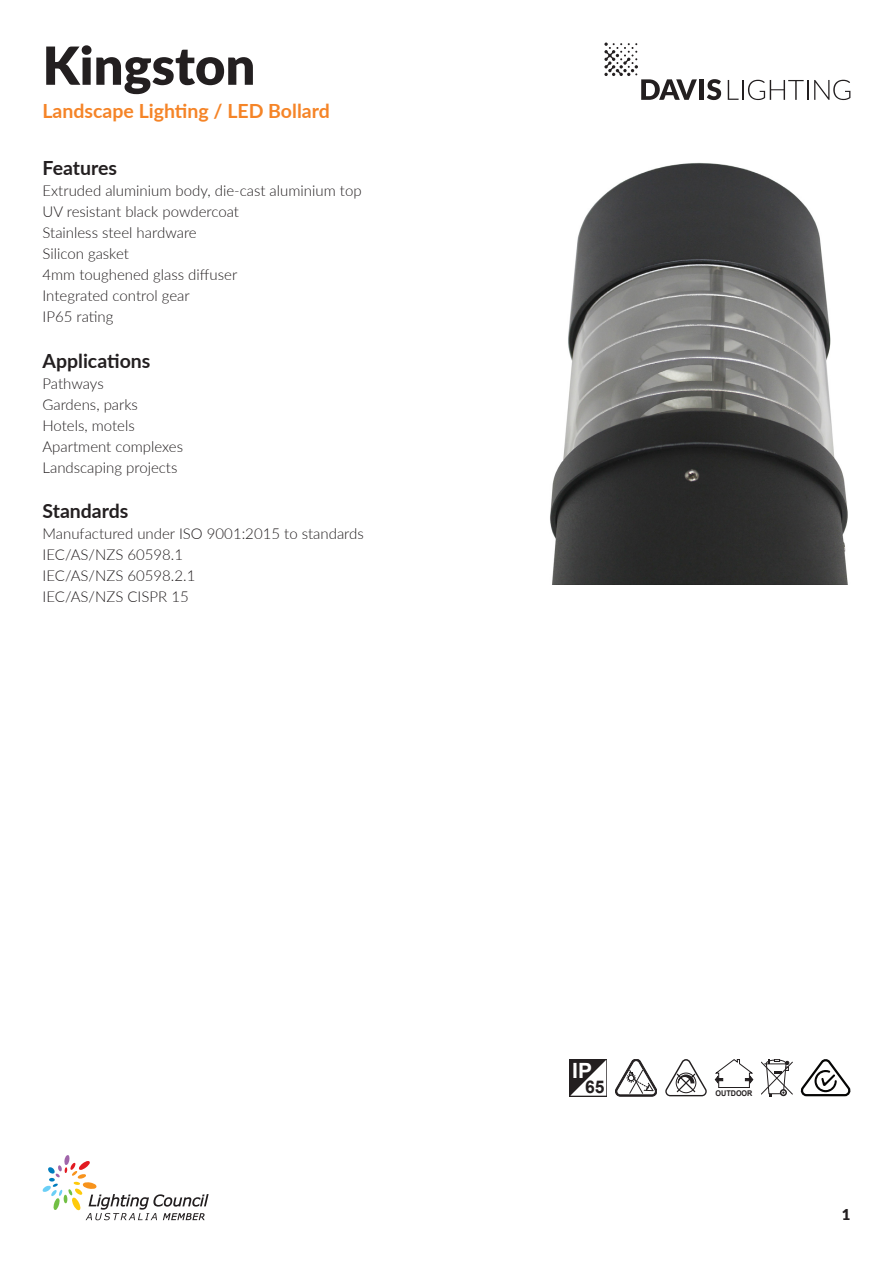
<style>
.page{position:relative;width:893px;height:1263px;background:#fff}
.page>*{position:absolute;margin:0;border:0;box-sizing:border-box;transform-origin:0 0}
.t1{font:900 52.5px "Lato";color:#231f20}
.t2{font:700 21px "Arial";color:#fff}
.t3{font:700 19.5px "Lato";color:#231f20}
.t4{font:700 19.5px "Lato";color:#f58427}
.t5{font:700 17.55px "Arial";color:#231f20}
.t6{font:300 15px "Lato";color:#231f20}
.t7{font:900 15px "Lato";color:#231f20}
.t8{font:700 7.8px "Arial";color:#231f20;scale:.92 1}
</style>
<div class="page">
<div style="left:699px;top:79px;width:5px;height:21px;background:#231f20"></div>
<svg style="left:707px;top:79px;width:14px;height:21px"></svg>
<svg style="left:728px;top:80px;width:11px;height:20px"></svg>
<hr style="left:742px;top:80px;width:2px;height:20px;background:#231f20">
<svg style="left:748px;top:80px;width:60px;height:20px"></svg>
<svg style="left:814px;top:80px;width:36px;height:20px"></svg>
<svg style="left:604px;top:43px;width:93px;height:57px"></svg>
<svg style="left:43px;top:1155px;width:166px;height:65px"></svg>
<img style="left:550px;top:162px;width:298px;height:423px">
<svg style="left:761px;top:1059px;width:31px;height:37px"></svg>
<svg style="left:715px;top:1059px;width:38px;height:29px"></svg>
<svg style="left:570px;top:1059px;width:37px;height:37px"></svg>
<svg style="left:570px;top:1060px;width:36px;height:36px"></svg>
<svg style="left:801px;top:1059px;width:49px;height:37px"></svg>
<svg style="left:665px;top:1059px;width:42px;height:37px"></svg>
<svg style="left:615px;top:1059px;width:42px;height:37px"></svg>
<p class="t1" style="left:43px;top:26px;width:214px">Kingston</p>
<p class="t4" style="left:43px;top:97px;width:289px">Landscape Lighting / LED Bollard</p>
<p class="t3" style="left:43px;top:154px;width:76px">Features</p>
<p class="t6" style="left:43px;top:180px;width:321px">Extruded aluminium body, die-cast aluminium top</p>
<p class="t6" style="left:43px;top:201px;width:198px">UV resistant black powdercoat</p>
<p class="t6" style="left:43px;top:222px;width:156px">Stainless steel hardware</p>
<p class="t6" style="left:43px;top:243px;width:88px">Silicon gasket</p>
<p class="t6" style="left:43px;top:264px;width:196px">4mm toughened glass diffuser</p>
<p class="t6" style="left:43px;top:285px;width:149px">Integrated control gear</p>
<p class="t6" style="left:43px;top:306px;width:73px">IP65 rating</p>
<p class="t3" style="left:43px;top:346px;width:109px">Applications</p>
<p class="t6" style="left:43px;top:373px;width:63px">Pathways</p>
<p class="t6" style="left:43px;top:394px;width:97px">Gardens, parks</p>
<p class="t6" style="left:43px;top:415px;width:94px">Hotels, motels</p>
<p class="t6" style="left:43px;top:436px;width:142px">Apartment complexes</p>
<p class="t6" style="left:43px;top:457px;width:136px">Landscaping projects</p>
<p class="t3" style="left:43px;top:497px;width:88px">Standards</p>
<p class="t6" style="left:43px;top:523px;width:323px">Manufactured under ISO 9001:2015 to standards</p>
<p class="t6" style="left:43px;top:544px;width:142px">IEC/AS/NZS 60598.1</p>
<p class="t6" style="left:43px;top:565px;width:154px">IEC/AS/NZS 60598.2.1</p>
<p class="t6" style="left:43px;top:586px;width:148px">IEC/AS/NZS CISPR 15</p>
<p class="t2" style="left:572px;top:1056px;width:21px">IP</p>
<p class="t5" style="left:585px;top:1075px;width:21px">65</p>
<p class="t8" style="left:715px;top:1088px;width:42px">OUTDOOR</p>
<p class="t7" style="left:842px;top:1204px;width:10px">1</p>
</div>
